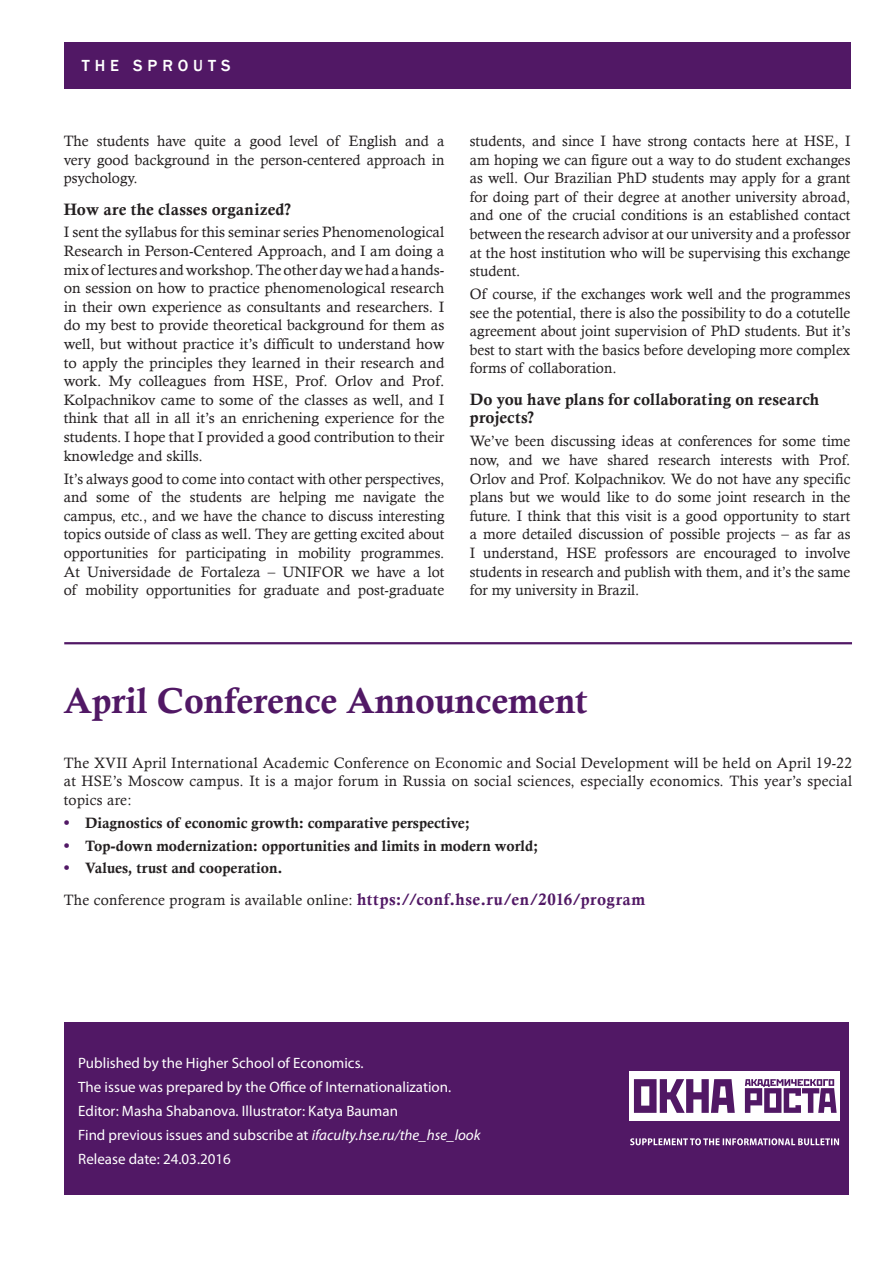
<style>
.page{position:relative;width:893px;height:1263px;background:#fff}
.page>*{position:absolute;margin:0;border:0;box-sizing:border-box;transform-origin:0 0}
.заголовок{font:36px "Calis MT Bol";color:#511865}
.подподзаголовок{font:16.5px/18.6px "Calis MT Bol";letter-spacing:.005em;color:#231f20}
.t1{font:500 16.5px "Franklin Gothic";letter-spacing:.3em;color:#fff}
.текст{font:15px/18.6px "Calisto";color:#231f20;text-align:justify}
.t2{font:15px "Myriad Pro";color:#fff}
.t3{font:15px "Calis MT Bol";color:#231f20}
.текст-2{font:15px "Calisto";letter-spacing:.02em;color:#231f20}
.s1{font-size:16.5px;color:#511865}
.s2{font-family:"Calis MT Bol";font-size:16.5px;color:#511865}
.s3{font-style:italic}
</style>
<div class="page">
<div style="left:64px;top:1022px;width:785px;height:172px;background:#511865"></div>
<div style="left:64px;top:43px;width:786px;height:46px;background:#511865"></div>
<div style="left:630px;top:1071px;width:210px;height:49px;background:#fff"></div>
<svg style="left:634px;top:1079px;width:101px;height:34px"></svg>
<svg style="left:745px;top:1079px;width:92px;height:34px"></svg>
<svg style="left:630px;top:1138px;width:209px;height:7px"></svg>
<hr style="left:64px;top:642px;width:788px;height:2px;background:#511865">
<p class="t1" style="left:82px;top:56px;width:150px">THE SPROUTS</p>
<p class="текст" style="left:64px;top:131px;width:382px">The students have quite a good level of English and a very good background in the person-centered approach in psychology.</p>
<p class="подподзаголовок" style="left:64px;top:200px;width:229px">How are the classes organized?</p>
<p class="текст" style="left:64px;top:223px;width:382px">I sent the syllabus for this seminar series Phenomenological Research in Person-Centered Approach, and I am doing a mix of lectures and workshop. The other day we had a hands&shy;on session on how to practice phenomenological research in their own experience as consultants and researchers. I do my best to provide theoretical background for them as well, but without practice it’s difficult to understand how to apply the principles they learned in their research and work. My colleagues from HSE, Prof. Orlov and Prof.<br>Kolpachnikov came to some of the classes as well, and I think that all in all it’s an enrichening experience for the students. I hope that I provided a good contribution to their knowledge and skills.</p>
<p class="текст" style="left:64px;top:469px;width:382px">It’s always good to come into contact with other perspectives, and some of the students are helping me navigate the campus, etc., and we have the chance to discuss interesting topics outside of class as well. They are getting excited about opportunities for participating in mobility programmes.<br>At Universidade de Fortaleza – UNIFOR we have a lot of mobility opportunities for graduate and post-graduate</p>
<p class="текст" style="left:470px;top:131px;width:382px">students, and since I have strong contacts here at HSE, I am hoping we can figure out a way to do student exchanges as well. Our Brazilian PhD students may apply for a grant for doing part of their degree at another university abroad, and one of the crucial conditions is an established contact between the research advisor at our university and a professor at the host institution who will be supervising this exchange student.</p>
<p class="текст" style="left:470px;top:284px;width:382px">Of course, if the exchanges work well and the programmes see the potential, there is also the possibility to do a cotutelle agreement about joint supervision of PhD students. But it’s best to start with the basics before developing more complex forms of collaboration.</p>
<p class="подподзаголовок" style="left:470px;top:390px;width:351px">Do you have plans for collaborating on research projects?</p>
<p class="текст" style="left:470px;top:432px;width:382px">We’ve been discussing ideas at conferences for some time now, and we have shared research interests with Prof.<br>Orlov and Prof. Kolpachnikov. We do not have any specific plans but we would like to do some joint research in the future. I think that this visit is a good opportunity to start a more detailed discussion of possible projects – as far as I understand, HSE professors are encouraged to involve students in research and publish with them, and it’s the same for my university in Brazil.</p>
<p class="заголовок" style="left:64px;top:681px;width:525px">April Conference Announcement</p>
<p class="текст" style="left:64px;top:753px;width:790px">The XVII April International Academic Conference on Economic and Social Development will be held on April 19-22 at HSE’s Moscow campus. It is a major forum in Russia on social sciences, especially economics. This year’s special topics are:</p>
<p class="t3" style="left:64px;top:814px;width:408px"><span class="s1">•</span> Diagnostics of economic growth: comparative perspective;</p>
<p class="t3" style="left:64px;top:837px;width:476px"><span class="s1">•</span> Top-down modernization: opportunities and limits in modern world;</p>
<p class="t3" style="left:64px;top:860px;width:220px"><span class="s1">•</span> Values, trust and cooperation.</p>
<p class="текст-2" style="left:64px;top:891px;width:583px">The conference program is available online: <span class="s2">https://conf.hse.ru/en/2016/program</span></p>
<p class="t2" style="left:78px;top:1053px;width:287px">Published by the Higher School of Economics.</p>
<p class="t2" style="left:78px;top:1077px;width:374px">The issue was prepared by the Office of Internationalization.</p>
<p class="t2" style="left:78px;top:1101px;width:321px">Editor: Masha Shabanova. Illustrator: Katya Bauman</p>
<p class="t2" style="left:78px;top:1125px;width:404px">Find previous issues and subscribe at <span class="s3">ifaculty.hse.ru/the_hse_look</span></p>
<p class="t2" style="left:78px;top:1149px;width:154px">Release date: 24.03.2016</p>
</div>
